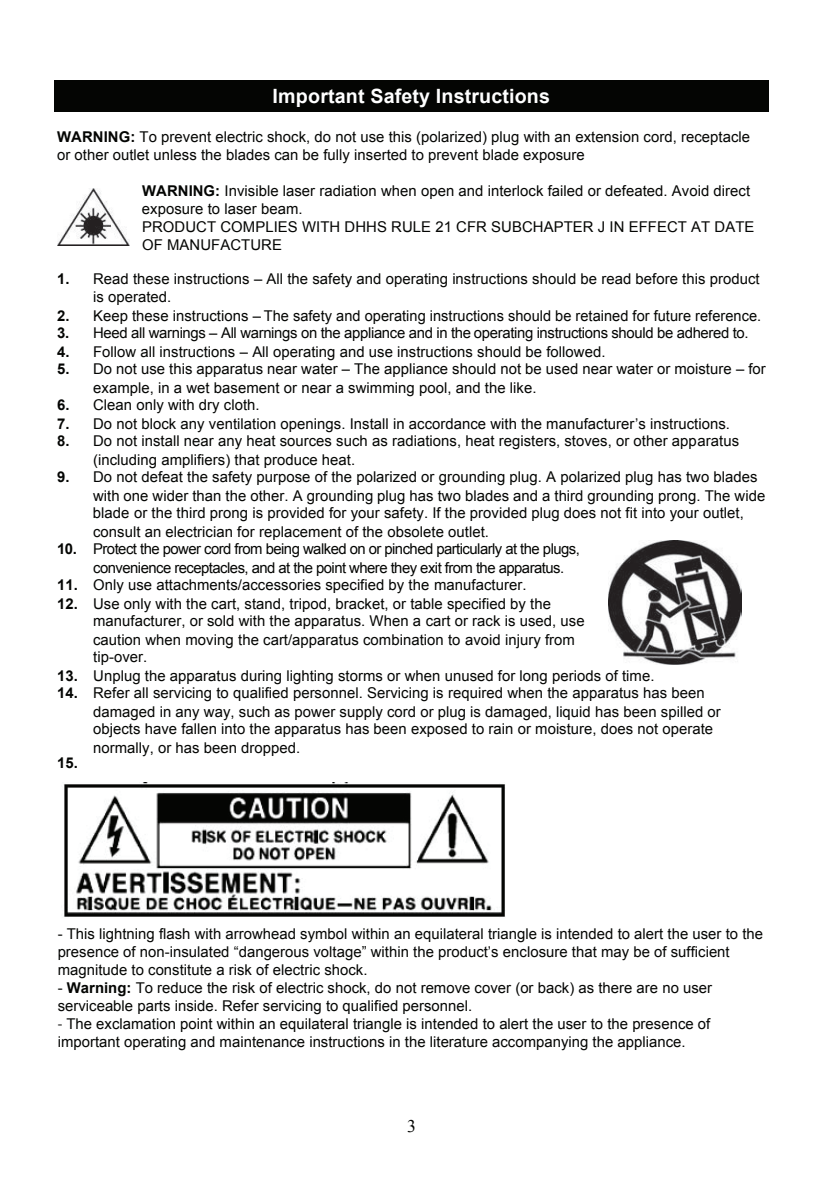
<style>
.page{position:relative;width:840px;height:1190px;background:#fff}
.page>*{position:absolute;margin:0;border:0;box-sizing:border-box;transform-origin:0 0}
.t1{font:700 19.6px "Arial";letter-spacing:.01em;color:#fff}
.t2{font:17.8px "Times New Roman";color:#040503}
.t3{font:14.8px/18px "Arial";letter-spacing:.005em;color:#040503}
.t4{font:14.8px/18.2px "Arial";letter-spacing:-.035em;color:#040503}
.t5{font:14.8px "Arial";letter-spacing:-.02em;color:#040503}
.t6{font:700 14.8px "Arial";color:#040503}
.s1{font-weight:700}
.s2{font-family:"Myriad Pro"}
</style>
<div class="page">
<img style="left:57px;top:189px;width:72px;height:56px">
<img style="left:608px;top:540px;width:134px;height:125px">
<div style="left:54px;top:80px;width:715px;height:31px;background:#040503"></div>
<img style="left:64px;top:782px;width:441px;height:135px">
<h1 class="t1" style="left:273px;top:83px;width:279px">Important Safety Instructions</h1>
<p class="t3" style="left:57px;top:128px;width:695px"><span class="s1">WARNING:</span> To prevent electric shock, do not use this (polarized) plug with an extension cord, receptacle or other outlet unless the blades can be fully inserted to prevent blade exposure</p>
<p class="t3" style="left:142px;top:182px;width:614px"><span class="s1">WARNING:</span> Invisible laser radiation when open and interlock failed or defeated. Avoid direct exposure to laser beam.<br>PRODUCT COMPLIES WITH DHHS RULE 21 CFR SUBCHAPTER J IN EFFECT AT DATE OF MANUFACTURE</p>
<p class="t3" style="left:93px;top:271px;width:668px;text-indent:-36px"><span class="s1">1.</span> Read these instructions – All the safety and operating instructions should be read before this product is operated.</p>
<p class="t3" style="left:57px;top:306px;width:706px"><span class="s1">2.</span> Keep these instructions – The safety and operating instructions should be retained for future reference.</p>
<p class="t5" style="left:57px;top:323px;width:693px"><span class="s1">3.</span> Heed all warnings – All warnings on the appliance and in the operating instructions should be adhered to.</p>
<p class="t3" style="left:57px;top:342px;width:550px"><span class="s1">4.</span> Follow all instructions – All operating and use instructions should be followed.</p>
<p class="t3" style="left:93px;top:360px;width:674px;text-indent:-36px"><span class="s1">5.</span> Do not use this apparatus near water – The appliance should not be used near water or moisture – for example, in a wet basement or near a swimming pool, and the like.</p>
<p class="t3" style="left:57px;top:396px;width:204px"><span class="s1">6.</span> Clean only with dry cloth.</p>
<p class="t3" style="left:57px;top:415px;width:674px"><span class="s1">7.</span> Do not block any ventilation openings. Install in accordance with the manufacturer’s instructions.</p>
<p class="t3" style="left:93px;top:432px;width:648px;text-indent:-36px"><span class="s1">8.</span> Do not install near any heat sources such as radiations, heat registers, stoves, or other apparatus (including amplifiers) that produce heat.</p>
<p class="t3" style="left:93px;top:468px;width:674px;text-indent:-36px"><span class="s1">9.</span> Do not defeat the safety purpose of the polarized or grounding plug. A polarized plug has two blades with one wider than the other. A grounding plug has two blades and a third grounding prong. The wide blade or the third prong is provided for your safety. If the provided plug does not fit into your outlet, consult an electrician for replacement of the obsolete outlet.</p>
<p class="t4" style="left:93px;top:540px;width:488px;text-indent:-36px"><span class="s1">10.</span> Protect the power cord from being walked on or pinched particularly at the plugs, convenience receptacles, and at the point where they exit from the apparatus.</p>
<p class="t3" style="left:57px;top:576px;width:471px"><span class="s1">11.</span> Only use attachments/accessories specified by the manufacturer.</p>
<p class="t3" style="left:93px;top:595px;width:493px;text-indent:-36px"><span class="s1">12.</span> Use only with the cart, stand, tripod, bracket, or table specified by the manufacturer, or sold with the apparatus. When a cart or rack is used, use caution when moving the cart/apparatus combination to avoid injury from tip-over.</p>
<p class="t3" style="left:57px;top:667px;width:599px"><span class="s1">13.</span> Unplug the apparatus during lighting storms or when unused for long periods of time.</p>
<p class="t3" style="left:93px;top:684px;width:629px;text-indent:-36px"><span class="s1">14.</span> Refer all servicing to qualified personnel. Servicing is required when the apparatus has been damaged in any way, such as power supply cord or plug is damaged, liquid has been spilled or objects have fallen into the apparatus has been exposed to rain or moisture, does not operate normally, or has been dropped.</p>
<p class="t6" style="left:57px;top:754px;width:22px">15.</p>
<p class="t3" style="left:58px;top:925px;width:707px">- This lightning flash with arrowhead symbol within an equilateral triangle is intended to alert the user to the presence of non-insulated “dangerous voltage” within the product’s enclosure that may be of sufficient magnitude to constitute a risk of electric shock.</p>
<p class="t3" style="left:58px;top:979px;width:656px">- <span class="s1">Warning:</span> To reduce the risk of electric shock, do not remove cover (or back) as there are no user serviceable parts inside. Refer servicing to qualified personnel.<br><span class="s2">‐</span> The exclamation point within an equilateral triangle is intended to alert the user to the presence of important operating and maintenance instructions in the literature accompanying the appliance.</p>
<p class="t2" style="left:407px;top:1114px;width:10px">3</p>
</div>
